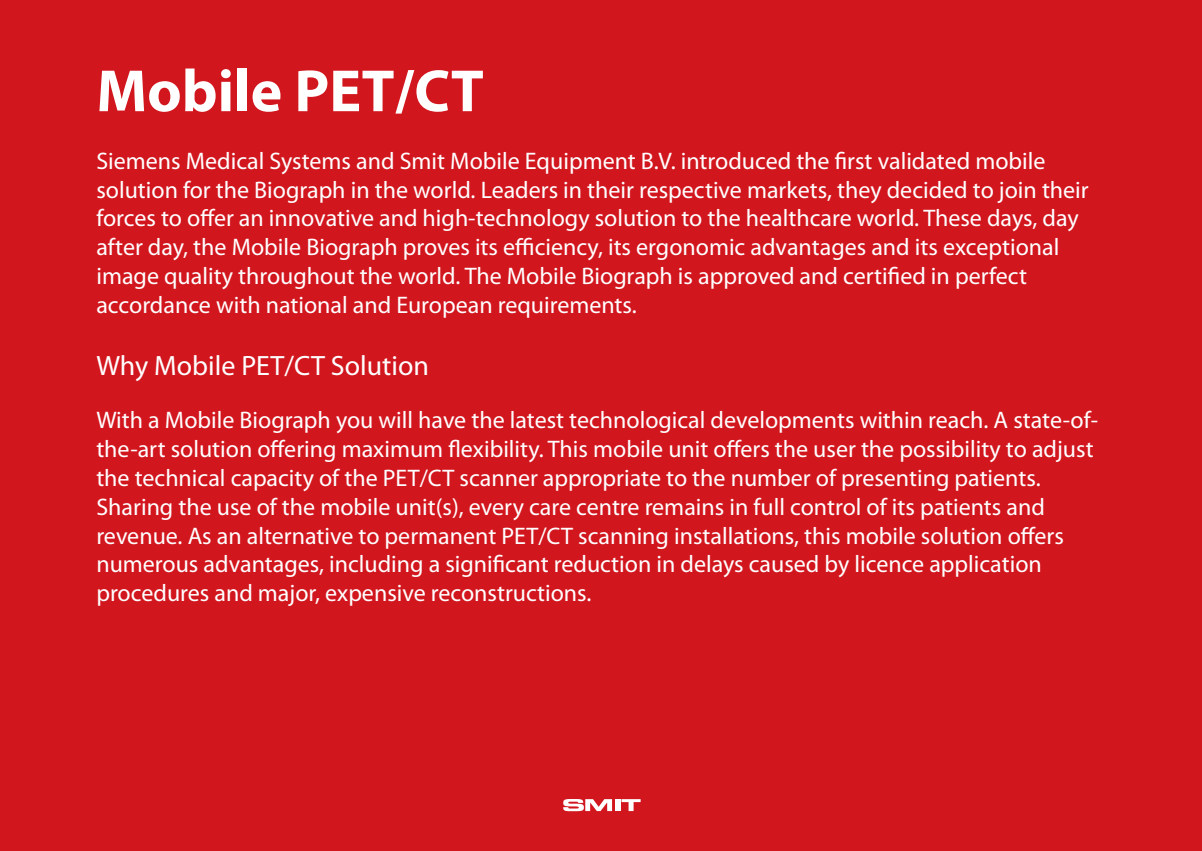
<style>
.page{position:relative;width:1202px;height:851px;background:#fff}
.page>*{position:absolute;margin:0;border:0;box-sizing:border-box;transform-origin:0 0}
.t1{font:700 60px "Myriad Pro";color:#fff}
.t2{font:28px "Myriad Pro";color:#fff}
.t3{font:24px/28.8px "Myriad Pro";color:#fff}
</style>
<div class="page">
<div style="left:0;top:0;width:1202px;height:850px;background:#d2161e"></div>
<svg style="left:563px;top:799px;width:49px;height:12px"></svg>
<div style="left:615px;top:799px;width:5px;height:11px;background:#fff"></div>
<svg style="left:621px;top:799px;width:20px;height:11px"></svg>
<p class="t1" style="left:96px;top:57px;width:389px">Mobile PET/CT</p>
<p class="t3" style="left:96px;top:147px;width:994px">Siemens Medical Systems and Smit Mobile Equipment B.V. introduced the first validated mobile solution for the Biograph in the world. Leaders in their respective markets, they decided to join their forces to offer an innovative and high-technology solution to the healthcare world. These days, day after day, the Mobile Biograph proves its efficiency, its ergonomic advantages and its exceptional image quality throughout the world. The Mobile Biograph is approved and certified in perfect accordance with national and European requirements.</p>
<p class="t2" style="left:96px;top:350px;width:334px">Why Mobile PET/CT Solution</p>
<p class="t3" style="left:96px;top:406px;width:1003px">With a Mobile Biograph you will have the latest technological developments within reach. A state-of&shy;the-art solution offering maximum flexibility. This mobile unit offers the user the possibility to adjust the technical capacity of the PET/CT scanner appropriate to the number of presenting patients.<br>Sharing the use of the mobile unit(s), every care centre remains in full control of its patients and revenue. As an alternative to permanent PET/CT scanning installations, this mobile solution offers numerous advantages, including a significant reduction in delays caused by licence application procedures and major, expensive reconstructions.</p>
</div>
